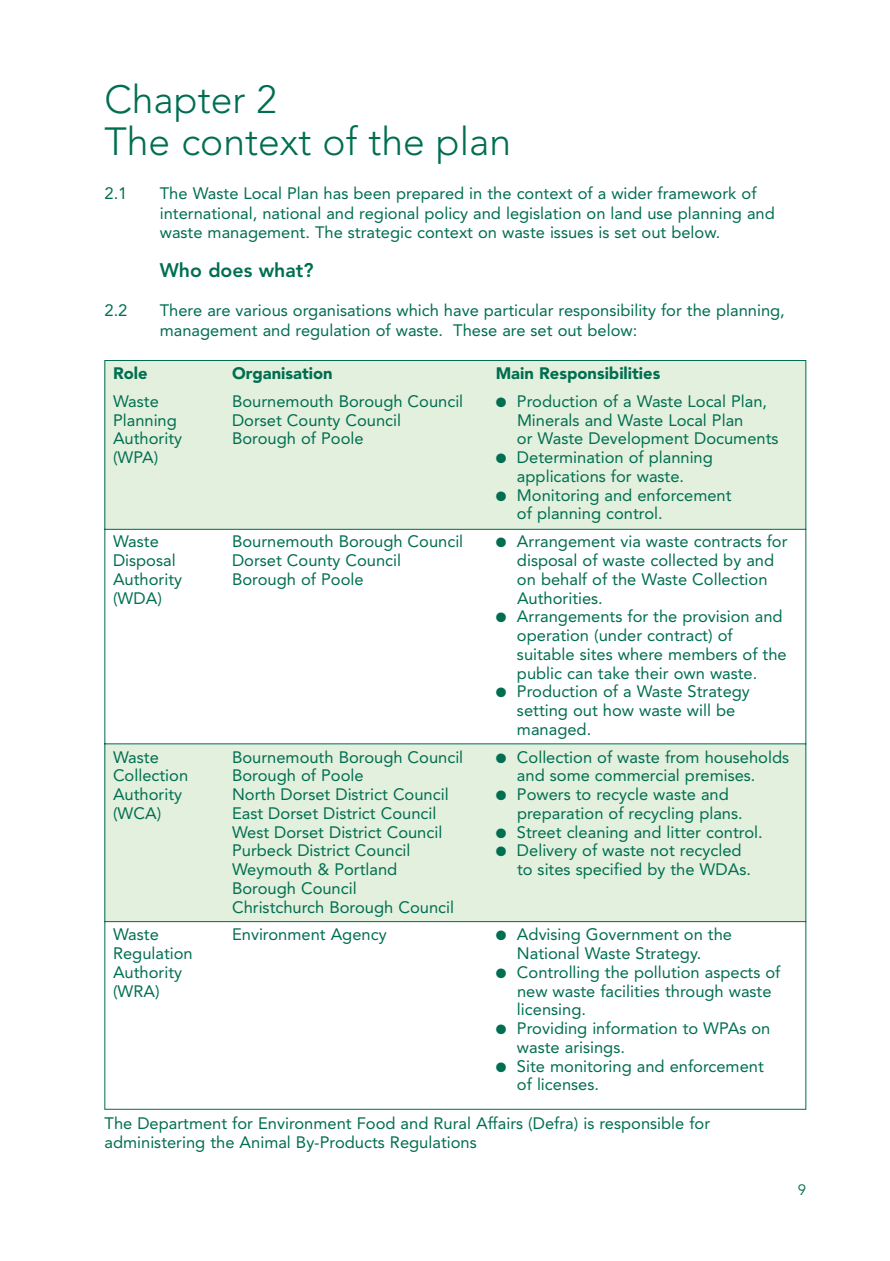
<style>
.page{position:relative;width:890px;height:1261px;background:#fff}
.page>*{position:absolute;margin:0;border:0;box-sizing:border-box;transform-origin:0 0}
.t1{font:300 39px/42px "Avenir";color:#006e51}
.t2{font:800 19.5px "Avenir";color:#006e51}
.t3{font:16.5px/18.8px "Avenir";color:#006e51}
.t4{font:900 16.5px "Avenir";color:#006e51}
.t5{font:15px "Avenir";color:#006e51}
</style>
<div class="page">
<svg style="left:104px;top:360px;width:703px;height:750px"></svg>
<h1 class="t1" style="left:105px;top:81px;width:408px">Chapter 2<br>The context of the plan</h1>
<p class="t3" style="left:105px;top:185px;width:24px">2.1</p>
<p class="t3" style="left:160px;top:185px;width:617px;line-height:19.5px">The Waste Local Plan has been prepared in the context of a wider framework of international, national and regional policy and legislation on land use planning and waste management. The strategic context on waste issues is set out below.</p>
<p class="t2" style="left:160px;top:262px;width:155px">Who does what?</p>
<p class="t3" style="left:105px;top:302px;width:24px">2.2</p>
<p class="t3" style="left:160px;top:302px;width:627px;line-height:19.5px">There are various organisations which have particular responsibility for the planning, management and regulation of waste. These are set out below:</p>
<p class="t4" style="left:113px;top:367px;width:36px">Role</p>
<p class="t4" style="left:232px;top:367px;width:102px">Organisation</p>
<p class="t4" style="left:496px;top:367px;width:166px">Main Responsibilities</p>
<p class="t3" style="left:113px;top:393px;width:47px">Waste</p>
<p class="t3" style="left:232px;top:393px;width:233px">Bournemouth Borough Council</p>
<p class="t3" style="left:496px;top:393px;width:273px">● Production of a Waste Local Plan,</p>
<p class="t3" style="left:113px;top:412px;width:65px">Planning</p>
<p class="t3" style="left:232px;top:412px;width:171px">Dorset County Council</p>
<p class="t3" style="left:517px;top:412px;width:228px">Minerals and Waste Local Plan</p>
<p class="t3" style="left:113px;top:431px;width:71px">Authority</p>
<p class="t3" style="left:232px;top:431px;width:133px">Borough of Poole</p>
<p class="t3" style="left:517px;top:431px;width:263px">or Waste Development Documents</p>
<p class="t3" style="left:113px;top:449px;width:47px">(WPA)</p>
<p class="t3" style="left:496px;top:449px;width:219px;text-align:center">● Determination of planning applications for waste.</p>
<p class="t3" style="left:517px;top:487px;width:216px;text-indent:-21px">● Monitoring and enforcement of planning control.</p>
<p class="t3" style="left:113px;top:533px;width:47px">Waste</p>
<p class="t3" style="left:232px;top:533px;width:233px">Bournemouth Borough Council</p>
<p class="t3" style="left:496px;top:533px;width:293px">● Arrangement via waste contracts for</p>
<p class="t3" style="left:113px;top:552px;width:64px">Disposal</p>
<p class="t3" style="left:232px;top:552px;width:171px">Dorset County Council</p>
<p class="t3" style="left:517px;top:552px;width:259px">disposal of waste collected by and</p>
<p class="t3" style="left:113px;top:571px;width:71px">Authority</p>
<p class="t3" style="left:232px;top:571px;width:133px">Borough of Poole</p>
<p class="t3" style="left:517px;top:571px;width:252px">on behalf of the Waste Collection</p>
<p class="t3" style="left:113px;top:590px;width:50px">(WDA)</p>
<p class="t3" style="left:517px;top:590px;width:87px">Authorities.</p>
<p class="t3" style="left:517px;top:608px;width:271px;text-indent:-21px">● Arrangements for the provision and operation (under contract) of suitable sites where members of the public can take their own waste.</p>
<p class="t3" style="left:517px;top:683px;width:234px;text-indent:-21px">● Production of a Waste Strategy setting out how waste will be managed.</p>
<p class="t3" style="left:113px;top:749px;width:47px">Waste</p>
<p class="t3" style="left:232px;top:749px;width:233px">Bournemouth Borough Council</p>
<p class="t3" style="left:496px;top:749px;width:295px">● Collection of waste from households</p>
<p class="t3" style="left:113px;top:767px;width:77px">Collection</p>
<p class="t3" style="left:232px;top:767px;width:133px">Borough of Poole</p>
<p class="t3" style="left:517px;top:767px;width:240px">and some commercial premises.</p>
<p class="t3" style="left:113px;top:786px;width:71px">Authority</p>
<p class="t3" style="left:232px;top:786px;width:218px">North Dorset District Council</p>
<p class="t3" style="left:496px;top:786px;width:235px">● Powers to recycle waste and</p>
<p class="t3" style="left:113px;top:805px;width:50px">(WCA)</p>
<p class="t3" style="left:232px;top:805px;width:206px">East Dorset District Council</p>
<p class="t3" style="left:517px;top:805px;width:227px">preparation of recycling plans.</p>
<p class="t3" style="left:232px;top:824px;width:212px">West Dorset District Council</p>
<p class="t3" style="left:496px;top:824px;width:269px">● Street cleaning and litter control.</p>
<p class="t3" style="left:232px;top:842px;width:180px">Purbeck District Council</p>
<p class="t3" style="left:496px;top:842px;width:247px">● Delivery of waste not recycled</p>
<p class="t3" style="left:232px;top:861px;width:167px">Weymouth &amp; Portland</p>
<p class="t3" style="left:517px;top:861px;width:235px">to sites specified by the WDAs.</p>
<p class="t3" style="left:232px;top:880px;width:223px">Borough Council<br>Christchurch Borough Council</p>
<p class="t3" style="left:113px;top:926px;width:47px">Waste</p>
<p class="t3" style="left:232px;top:926px;width:156px">Environment Agency</p>
<p class="t3" style="left:496px;top:926px;width:238px">● Advising Government on the</p>
<p class="t3" style="left:113px;top:945px;width:81px">Regulation</p>
<p class="t3" style="left:517px;top:945px;width:186px">National Waste Strategy.</p>
<p class="t3" style="left:113px;top:964px;width:71px">Authority</p>
<p class="t3" style="left:496px;top:964px;width:286px">● Controlling the pollution aspects of</p>
<p class="t3" style="left:113px;top:983px;width:48px">(WRA)</p>
<p class="t3" style="left:517px;top:983px;width:256px">new waste facilities through waste licensing.</p>
<p class="t3" style="left:517px;top:1020px;width:255px;text-indent:-21px">● Providing information to WPAs on waste arisings.</p>
<p class="t3" style="left:517px;top:1058px;width:248px;text-indent:-21px">● Site monitoring and enforcement of licenses.</p>
<p class="t3" style="left:105px;top:1114px;width:607px;line-height:19.5px">The Department for Environment Food and Rural Affairs (Defra) is responsible for administering the Animal By-Products Regulations</p>
<p class="t5" style="left:798px;top:1183px;width:10px">9</p>
</div>
